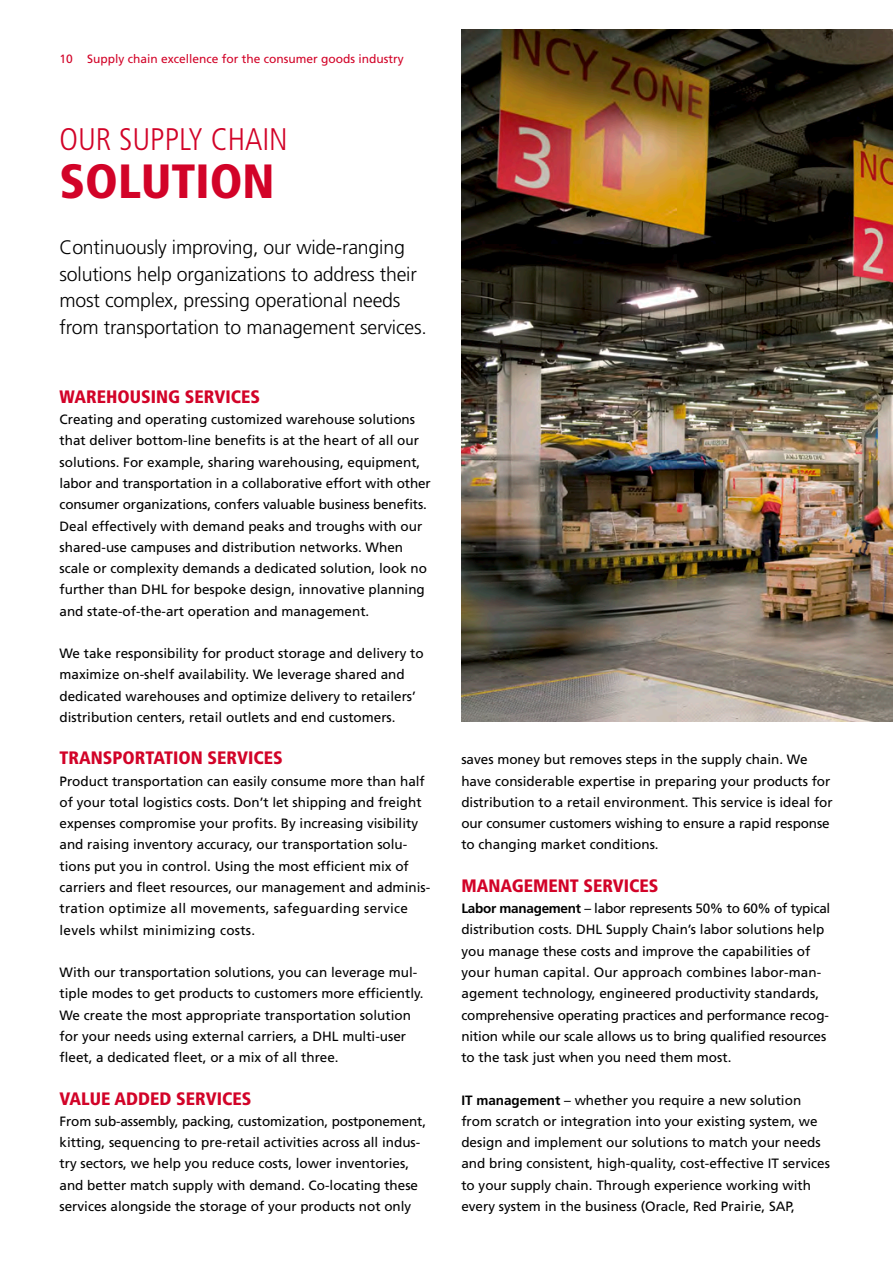
<style>
.page{position:relative;width:893px;height:1263px;background:#fff}
.page>*{position:absolute;margin:0;border:0;box-sizing:border-box;transform-origin:0 0}
.t1{font:900 condensed 48px "Frutiger LT Std";color:#d20328}
.t2{font:300 condensed 31.2px "Frutiger LT Std";color:#d20328}
.t3{font:300 19.5px/26.5px "Frutiger LT Std";letter-spacing:-.01em;color:#000}
.t4{font:900 condensed 18px "Frutiger LT Std";color:#d20328}
.t5{font:13.5px/21.3px "Frutiger LT Std";color:#000}
.t6{font:12px "Frutiger LT Std";color:#d20328}
.s1{font-weight:700}
</style>
<div class="page">
<img style="left:461px;top:30px;width:432px;height:692px">
<p class="t6" style="left:60px;top:51px;width:346px">10 Supply chain excellence for the consumer goods industry</p>
<h2 class="t2" style="left:60px;top:121px;width:230px">OUR SUPPLY CHAIN</h2>
<h1 class="t1" style="left:60px;top:152px;width:217px">SOLUTION</h1>
<h3 class="t3" style="left:60px;top:234px;width:369px">Continuously improving, our wide-ranging solutions help organizations to address their most complex, pressing operational needs from transportation to management services.</h3>
<h3 class="t4" style="left:60px;top:386px;width:202px">WAREHOUSING SERVICES</h3>
<p class="t5" style="left:60px;top:409px;width:373px">Creating and operating customized warehouse solutions that deliver bottom-line benefits is at the heart of all our solutions. For example, sharing warehousing, equipment, labor and transportation in a collaborative effort with other consumer organizations, confers valuable business benefits.<br>Deal effectively with demand peaks and troughs with our shared-use campuses and distribution networks. When scale or complexity demands a dedicated solution, look no further than DHL for bespoke design, innovative planning and state-of-the-art operation and management.</p>
<p class="t5" style="left:60px;top:643px;width:366px">We take responsibility for product storage and delivery to maximize on-shelf availability. We leverage shared and dedicated warehouses and optimize delivery to retailers’ distribution centers, retail outlets and end customers.</p>
<h3 class="t4" style="left:60px;top:747px;width:225px">TRANSPORTATION SERVICES</h3>
<p class="t5" style="left:60px;top:770px;width:372px">Product transportation can easily consume more than half of your total logistics costs. Don’t let shipping and freight expenses compromise your profits. By increasing visibility and raising inventory accuracy, our transportation solu&shy;tions put you in control. Using the most efficient mix of carriers and fleet resources, our management and adminis&shy;tration optimize all movements, safeguarding service levels whilst minimizing costs.</p>
<p class="t5" style="left:60px;top:962px;width:366px">With our transportation solutions, you can leverage mul&shy;tiple modes to get products to customers more efficiently.<br>We create the most appropriate transportation solution for your needs using external carriers, a DHL multi-user fleet, a dedicated fleet, or a mix of all three.</p>
<h3 class="t4" style="left:60px;top:1087px;width:193px">VALUE ADDED SERVICES</h3>
<p class="t5" style="left:60px;top:1110px;width:368px">From sub-assembly, packing, customization, postponement, kitting, sequencing to pre-retail activities across all indus&shy;try sectors, we help you reduce costs, lower inventories, and better match supply with demand. Co-locating these services alongside the storage of your products not only</p>
<p class="t5" style="left:461px;top:749px;width:373px">saves money but removes steps in the supply chain. We have considerable expertise in preparing your products for distribution to a retail environment. This service is ideal for our consumer customers wishing to ensure a rapid response to changing market conditions.</p>
<h3 class="t4" style="left:461px;top:875px;width:199px">MANAGEMENT SERVICES</h3>
<p class="t5" style="left:461px;top:898px;width:370px"><span class="s1">Labor management</span> – labor represents 50% to 60% of typical distribution costs. DHL Supply Chain’s labor solutions help you manage these costs and improve the capabilities of your human capital. Our approach combines labor-man&shy;agement technology, engineered productivity standards, comprehensive operating practices and performance recog&shy;nition while our scale allows us to bring qualified resources to the task just when you need them most.</p>
<p class="t5" style="left:461px;top:1089px;width:370px"><span class="s1">IT management</span> – whether you require a new solution from scratch or integration into your existing system, we design and implement our solutions to match your needs and bring consistent, high-quality, cost-effective IT services to your supply chain. Through experience working with every system in the business (Oracle, Red Prairie, SAP,</p>
</div>
